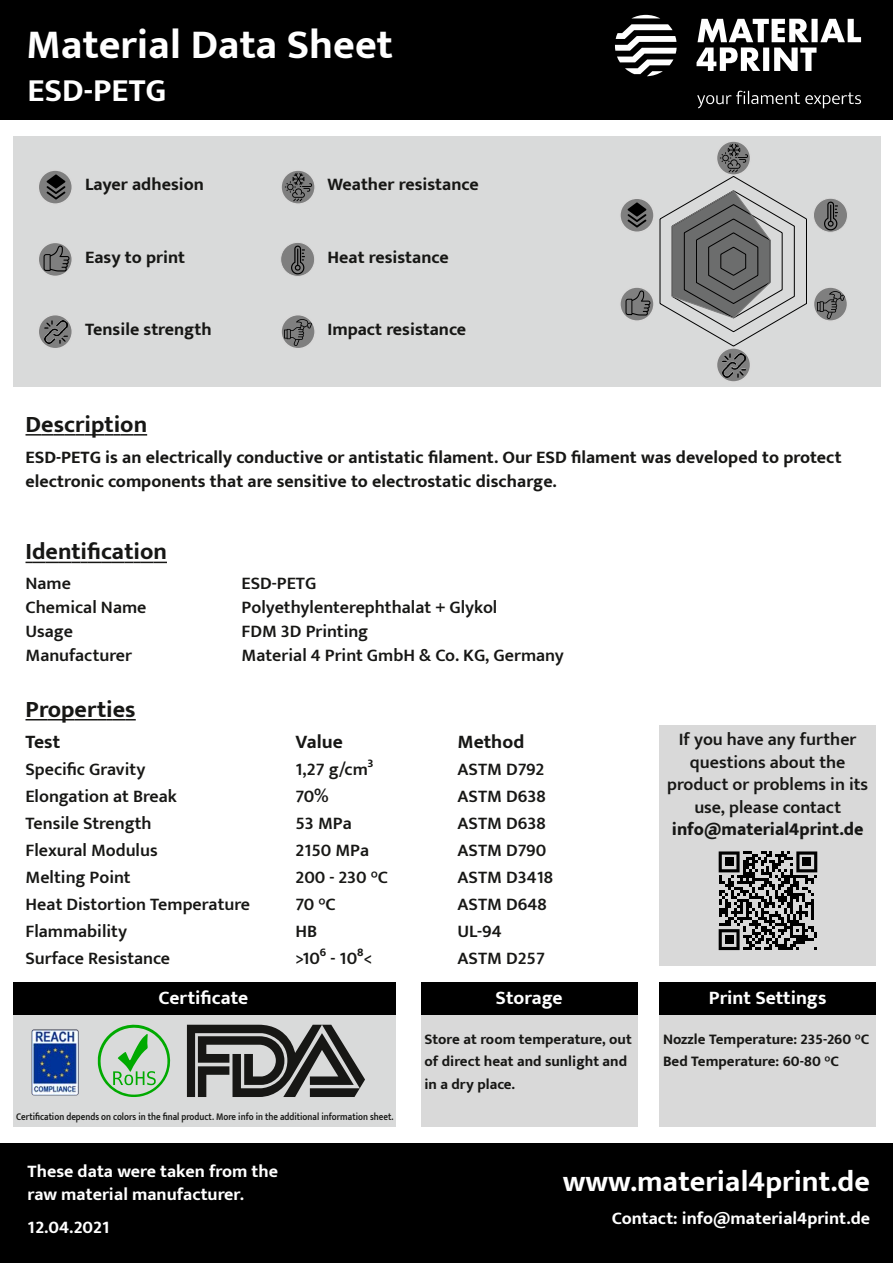
<style>
.page{position:relative;width:893px;height:1263px;background:#fff}
.page>*{position:absolute;margin:0;border:0;box-sizing:border-box;transform-origin:0 0}
.t1{font:700 42px "Mukta";color:#fff}
.t2{font:700 33px "Mukta";color:#fff}
.t3{font:700 30px "Mukta";color:#fff}
.t4{font:700 24px "Mukta";color:#171715}
.t5{font:700 19.5px "Mukta";color:#fff}
.t6{font:700 19.5px "Mukta";color:#171715}
.t7{font:600 18px/22.5px "Mukta";color:#171715;text-align:center}
.t8{font:700 18px/24px "Mukta";color:#171715}
.t9{font:700 18px/22.5px "Mukta";color:#fff}
.t10{font:800 18px "Mukta";color:#171715}
.t11{font:700 15px/22.5px "Mukta";color:#171715}
.t12{font:600 10.5px "Mukta";letter-spacing:.005em;color:#171715;scale:.85 1}
</style>
<div class="page">
<div style="left:0;top:0;width:893px;height:119px;background:#000"></div>
<div style="left:0;top:1144px;width:893px;height:119px;background:#000"></div>
<div style="left:13px;top:136px;width:867px;height:251px;background:#d9dada"></div>
<div style="left:13px;top:982px;width:382px;height:145px;background:#d9dada"></div>
<svg style="left:615px;top:15px;width:246px;height:93px"></svg>
<svg style="left:813px;top:198px;width:34px;height:34px"></svg>
<img style="left:816px;top:201px;width:29px;height:29px">
<div style="left:813px;top:198px;width:34px;height:34px;border:1px solid #d9d9d9;border-radius:50%"></div>
<svg style="left:716px;top:141px;width:34px;height:34px"></svg>
<img style="left:719px;top:144px;width:29px;height:28px">
<div style="left:716px;top:140px;width:35px;height:36px;border:2px solid #d9d9d9;border-radius:50%"></div>
<svg style="left:813px;top:287px;width:34px;height:34px"></svg>
<img style="left:816px;top:290px;width:29px;height:29px">
<div style="left:813px;top:286px;width:35px;height:36px;border:2px solid #d9d9d9;border-radius:50%"></div>
<svg style="left:620px;top:198px;width:34px;height:34px"></svg>
<img style="left:623px;top:201px;width:29px;height:29px">
<div style="left:619px;top:197px;width:36px;height:36px;border:2px solid #d9d9d9;border-radius:50%"></div>
<svg style="left:620px;top:287px;width:34px;height:34px"></svg>
<img style="left:625px;top:290px;width:26px;height:26px">
<div style="left:619px;top:286px;width:36px;height:36px;border:2px solid #d9d9d9;border-radius:50%"></div>
<svg style="left:716px;top:348px;width:34px;height:34px"></svg>
<img style="left:722px;top:354px;width:24px;height:23px">
<div style="left:716px;top:347px;width:35px;height:36px;border:2px solid #d9d9d9;border-radius:50%"></div>
<svg style="left:38px;top:170px;width:34px;height:34px"></svg>
<img style="left:41px;top:173px;width:29px;height:28px">
<div style="left:38px;top:169px;width:35px;height:36px;border:2px solid #d9d9d9;border-radius:50%"></div>
<svg style="left:38px;top:242px;width:34px;height:34px"></svg>
<img style="left:43px;top:245px;width:26px;height:26px">
<div style="left:38px;top:242px;width:35px;height:35px;border:2px solid #d9d9d9;border-radius:50%"></div>
<svg style="left:38px;top:315px;width:34px;height:34px"></svg>
<img style="left:44px;top:321px;width:24px;height:23px">
<div style="left:38px;top:314px;width:35px;height:35px;border:2px solid #d9d9d9;border-radius:50%"></div>
<svg style="left:281px;top:170px;width:34px;height:34px"></svg>
<img style="left:284px;top:173px;width:29px;height:28px">
<div style="left:280px;top:169px;width:36px;height:36px;border:2px solid #d9d9d9;border-radius:50%"></div>
<svg style="left:281px;top:242px;width:34px;height:34px"></svg>
<img style="left:284px;top:245px;width:28px;height:29px">
<div style="left:281px;top:242px;width:34px;height:34px;border:1px solid #d9d9d9;border-radius:50%"></div>
<svg style="left:281px;top:315px;width:34px;height:34px"></svg>
<img style="left:284px;top:318px;width:29px;height:28px">
<div style="left:280px;top:314px;width:36px;height:35px;border:2px solid #d9d9d9;border-radius:50%"></div>
<img style="left:31px;top:1029px;width:48px;height:67px">
<svg style="left:98px;top:1025px;width:72px;height:72px"></svg>
<div style="left:13px;top:982px;width:382px;height:33px;background:#000"></div>
<svg style="left:187px;top:1025px;width:178px;height:72px"></svg>
<svg style="left:26px;top:434px;width:121px;height:2px"></svg>
<div style="left:421px;top:982px;width:217px;height:145px;background:#d9d9d9"></div>
<div style="left:659px;top:982px;width:217px;height:145px;background:#d9d9d9"></div>
<div style="left:421px;top:982px;width:217px;height:33px;background:#000"></div>
<div style="left:659px;top:982px;width:217px;height:33px;background:#000"></div>
<svg style="left:26px;top:562px;width:141px;height:1px"></svg>
<svg style="left:26px;top:719px;width:110px;height:1px"></svg>
<svg style="left:660px;top:176px;width:147px;height:171px"></svg>
<div style="left:659px;top:725px;width:217px;height:241px;background:#d9d9d9"></div>
<svg style="left:719px;top:851px;width:98px;height:99px"></svg>
<div style="left:725px;top:857px;width:9px;height:9px;background:#000"></div>
<div style="left:802px;top:857px;width:9px;height:9px;background:#000"></div>
<div style="left:725px;top:935px;width:9px;height:9px;background:#000"></div>
<h1 class="t1" style="left:26px;top:19px;width:368px">Material Data Sheet</h1>
<h2 class="t2" style="left:27px;top:70px;width:140px">ESD-PETG</h2>
<p class="t8" style="left:85px;top:172px;width:121px">Layer adhesion</p>
<p class="t8" style="left:327px;top:172px;width:153px">Weather resistance</p>
<p class="t8" style="left:85px;top:244px;width:101px">Easy to print</p>
<p class="t8" style="left:327px;top:244px;width:123px">Heat resistance</p>
<p class="t8" style="left:85px;top:317px;width:128px">Tensile strength</p>
<p class="t8" style="left:327px;top:317px;width:140px">Impact resistance</p>
<h3 class="t4" style="left:26px;top:409px;width:123px">Description</h3>
<p class="t8" style="left:26px;top:445px;width:817px">ESD-PETG is an electrically conductive or antistatic filament. Our ESD filament was developed to protect electronic components that are sensitive to electrostatic discharge.</p>
<h3 class="t4" style="left:26px;top:537px;width:143px">Identification</h3>
<p class="t7" style="left:26px;top:571px;width:47px">Name</p>
<p class="t7" style="left:242px;top:571px;width:76px">ESD-PETG</p>
<p class="t7" style="left:26px;top:595px;width:123px">Chemical Name</p>
<p class="t7" style="left:242px;top:595px;width:257px">Polyethylenterephthalat + Glykol</p>
<p class="t7" style="left:26px;top:619px;width:49px">Usage</p>
<p class="t7" style="left:242px;top:619px;width:128px">FDM 3D Printing</p>
<p class="t7" style="left:26px;top:643px;width:108px">Manufacturer</p>
<p class="t7" style="left:242px;top:643px;width:324px">Material 4 Print GmbH &amp; Co. KG, Germany</p>
<h3 class="t4" style="left:26px;top:694px;width:112px">Properties</h3>
<p class="t6" style="left:26px;top:730px;width:36px">Test</p>
<p class="t6" style="left:296px;top:730px;width:49px">Value</p>
<p class="t6" style="left:458px;top:730px;width:68px">Method</p>
<p class="t7" style="left:26px;top:757px;width:122px">Specific Gravity</p>
<p class="t7" style="left:296px;top:757px;width:79px">1,27 g/cm³</p>
<p class="t7" style="left:458px;top:757px;width:88px">ASTM D792</p>
<p class="t7" style="left:26px;top:784px;width:153px">Elongation at Break</p>
<p class="t7" style="left:296px;top:784px;width:35px">70%</p>
<p class="t7" style="left:458px;top:784px;width:90px">ASTM D638</p>
<p class="t7" style="left:26px;top:811px;width:128px">Tensile Strength</p>
<p class="t7" style="left:296px;top:811px;width:58px">53 MPa</p>
<p class="t7" style="left:458px;top:811px;width:90px">ASTM D638</p>
<p class="t7" style="left:26px;top:838px;width:134px">Flexural Modulus</p>
<p class="t7" style="left:296px;top:838px;width:75px">2150 MPa</p>
<p class="t7" style="left:458px;top:838px;width:90px">ASTM D790</p>
<p class="t7" style="left:26px;top:865px;width:107px">Melting Point</p>
<p class="t7" style="left:296px;top:865px;width:94px">200 - 230 °C</p>
<p class="t7" style="left:458px;top:865px;width:97px">ASTM D3418</p>
<p class="t7" style="left:26px;top:892px;width:226px">Heat Distortion Temperature</p>
<p class="t7" style="left:296px;top:892px;width:42px">70 °C</p>
<p class="t7" style="left:458px;top:892px;width:91px">ASTM D648</p>
<p class="t7" style="left:26px;top:919px;width:103px">Flammability</p>
<p class="t7" style="left:296px;top:919px;width:23px">HB</p>
<p class="t7" style="left:458px;top:919px;width:46px">UL-94</p>
<p class="t7" style="left:26px;top:946px;width:146px">Surface Resistance</p>
<p class="t7" style="left:296px;top:946px;width:78px">&gt;10⁶ - 10⁸&lt;</p>
<p class="t7" style="left:458px;top:946px;width:89px">ASTM D257</p>
<p class="t7" style="left:667px;top:728px;width:202px">If you have any further questions about the product or problems in its use, please contact</p>
<p class="t10" style="left:672px;top:819px;width:193px">info@material4print.de</p>
<p class="t5" style="left:159px;top:986px;width:91px">Certificate</p>
<p class="t12" style="left:16px;top:1110px;width:445px">Certification depends on colors in the final product. More info in the additional information sheet.</p>
<p class="t9" style="left:28px;top:1159px;width:252px">These data were taken from the raw material manufacturer.</p>
<p class="t9" style="left:28px;top:1215px;width:83px">12.04.2021</p>
<p class="t5" style="left:496px;top:986px;width:69px">Storage</p>
<p class="t5" style="left:709px;top:986px;width:119px">Print Settings</p>
<p class="t11" style="left:424px;top:1027px;width:209px">Store at room temperature, out of direct heat and sunlight and in a dry place.</p>
<p class="t11" style="left:663px;top:1027px;width:208px">Nozzle Temperature: 235-260 °C<br>Bed Temperature: 60-80 °C</p>
<h3 class="t3" style="left:563px;top:1163px;width:309px">www.material4print.de</h3>
<p class="t9" style="left:612px;top:1206px;width:260px">Contact: info@material4print.de</p>
</div>
